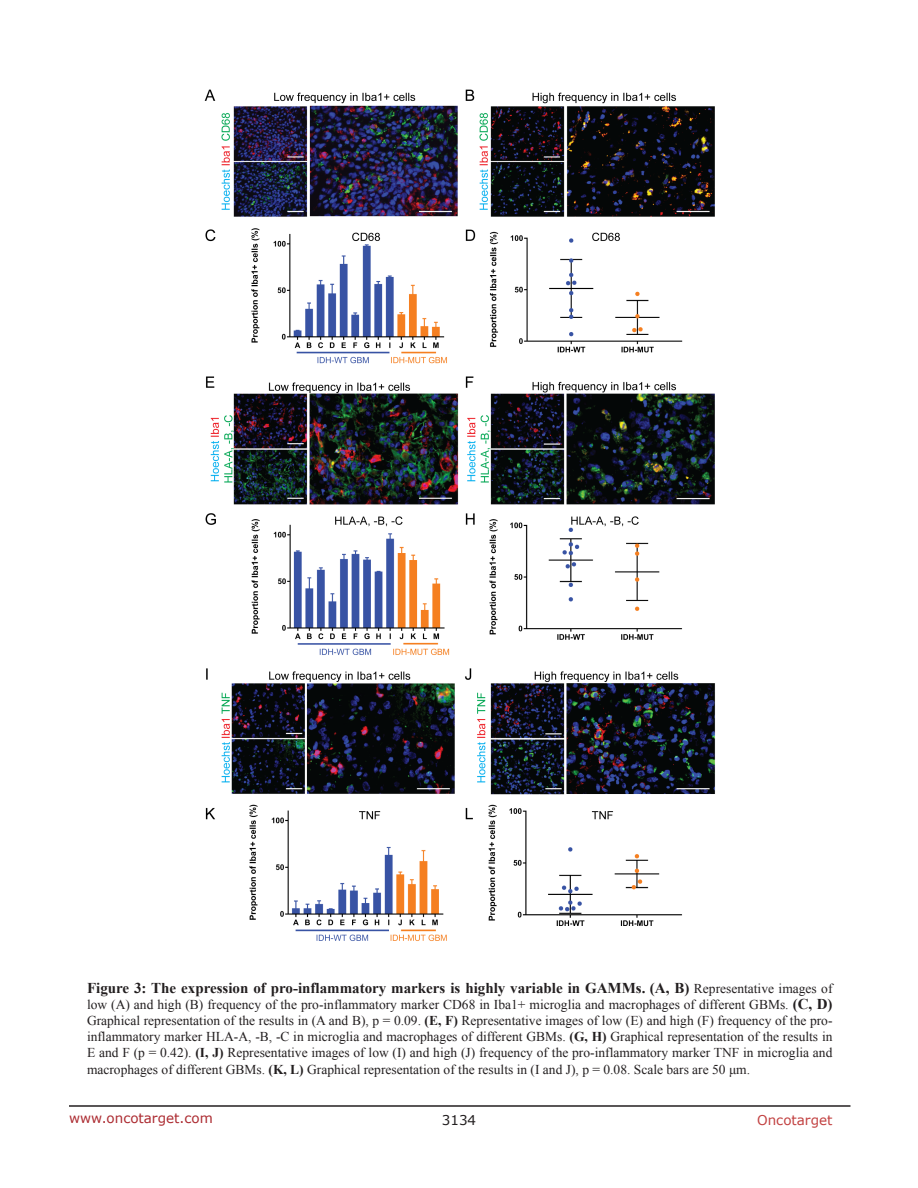
<style>
.page{position:relative;width:918px;height:1188px;background:#fff}
.page>*{position:absolute;margin:0;border:0;box-sizing:border-box;transform-origin:0 0}
.figuretext{font:700 15px "Times New Roman";color:#231f20}
.figuretext-2{font:13.5px/16.2px "Times New Roman";color:#231f20;text-align:justify}
.t1{font:13.5px "Verdana";color:#ac2b31}
.t2{font:13.5px "Verdana";color:#c24141}
.t3{font:13.5px "Verdana";color:#231f20}
.s1{font-weight:400;font-size:13.5px}
.s2{font-weight:700;font-size:15px}
.s3{font-weight:700}
</style>
<div class="page">
<hr style="left:69px;top:1105px;width:781px;height:2px;background:#231f20">
<img style="left:204px;top:89px;width:511px;height:852px">
<p class="figuretext" style="left:87px;top:977px;width:747px">Figure 3: The expression of pro-inflammatory markers is highly variable in GAMMs. (A, B) <span class="s1">Representative images of</span></p>
<p class="figuretext-2" style="left:87px;top:996px;width:747px">low (A) and high (B) frequency of the pro-inflammatory marker CD68 in Iba1+ microglia and macrophages of different GBMs. <span class="s2">(C, D)<br></span>Graphical representation of the results in (A and B), p = 0.09. <span class="s3">(E, F)</span> Representative images of low (E) and high (F) frequency of the pro&shy;inflammatory marker HLA-A, -B, -C in microglia and macrophages of different GBMs. <span class="s3">(G, H)</span> Graphical representation of the results in E and F (p = 0.42). <span class="s3">(I, J)</span> Representative images of low (I) and high (J) frequency of the pro-inflammatory marker TNF in microglia and macrophages of different GBMs. <span class="s3">(K, L)</span> Graphical representation of the results in (I and J), p = 0.08. Scale bars are 50 μm.</p>
<p class="t1" style="left:69px;top:1109px;width:145px">www.oncotarget.com</p>
<p class="t3" style="left:442px;top:1111px;width:36px">3134</p>
<p class="t2" style="left:757px;top:1111px;width:77px">Oncotarget</p>
</div>
